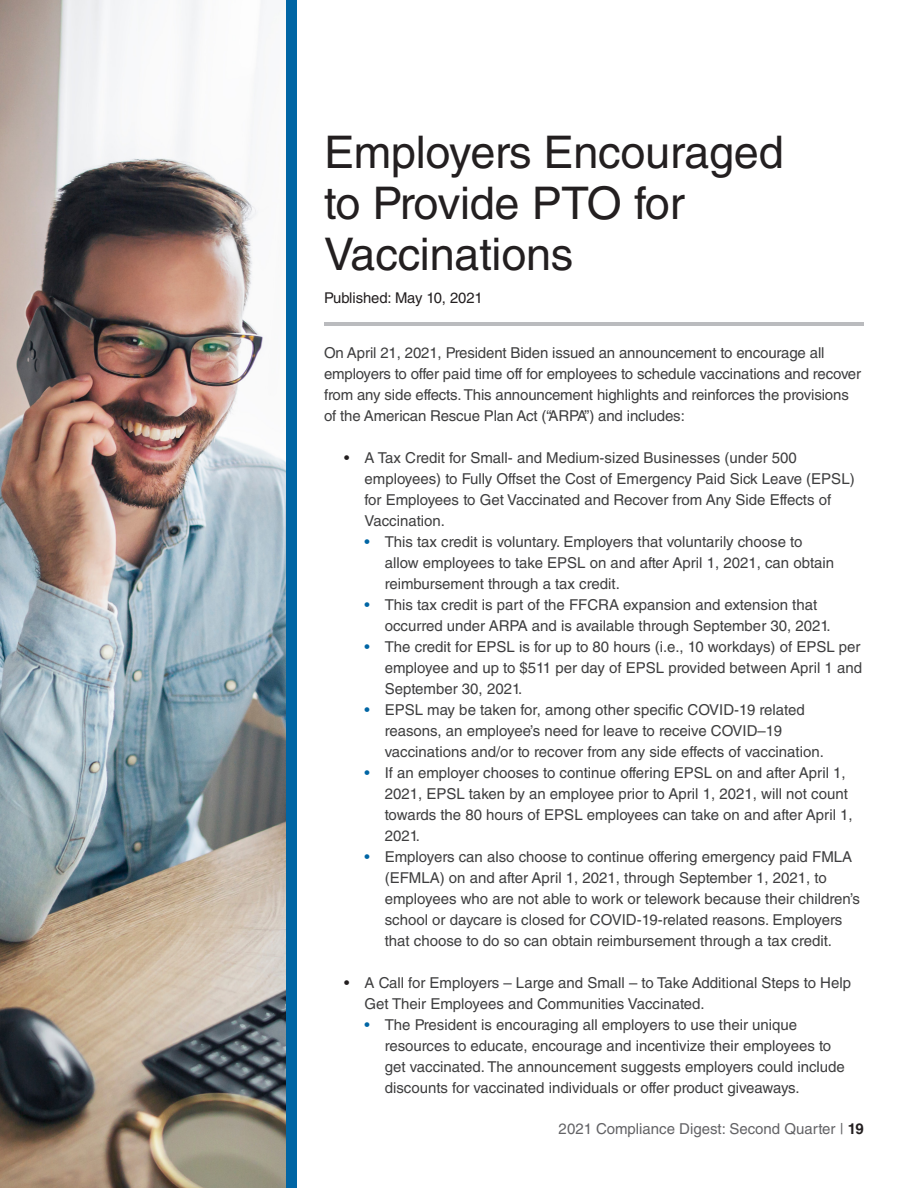
<style>
.page{position:relative;width:918px;height:1188px;background:#fff}
.page>*{position:absolute;margin:0;border:0;box-sizing:border-box;transform-origin:0 0}
.t1{font:45px/51px "Helvetica LT Std";letter-spacing:-.005em;color:#231f20}
.t2{font:15px/21px "Helvetica LT Std";color:#3e3e3f}
.t3{font:15px "Helvetica LT Std";color:#636366}
.t4{font:14.85px "Helvetica LT Std";letter-spacing:-.005em;color:#231f20}
.s1{color:#231f20}
.s2{color:#0065a4}
.s3{font-weight:700;color:#231f20}
</style>
<div class="page">
<img style="left:0;top:0;width:286px;height:1188px">
<hr style="left:324px;top:323px;width:540px;height:3px;background:#babbbe">
<div style="left:286px;top:0;width:11px;height:1188px;background:#0065a4"></div>
<p class="t1" style="left:324px;top:127px;width:461px">Employers Encouraged to Provide PTO for<br>Vaccinations</p>
<p class="t4" style="left:324px;top:289px;width:160px">Published: May 10, 2021</p>
<p class="t2" style="left:324px;top:342px;width:539px">On April 21, 2021, President Biden issued an announcement to encourage all employers to offer paid time off for employees to schedule vaccinations and recover from any side effects. This announcement highlights and reinforces the provisions of the American Rescue Plan Act (“ARPA”) and includes:</p>
<p class="t2" style="left:364px;top:447px;width:492px;text-indent:-20px"><span class="s1">•</span> A Tax Credit for Small- and Medium-sized Businesses (under 500 employees) to Fully Offset the Cost of Emergency Paid Sick Leave (EPSL) for Employees to Get Vaccinated and Recover from Any Side Effects of Vaccination.</p>
<p class="t2" style="left:385px;top:531px;width:451px;text-indent:-20px"><span class="s2">•</span> This tax credit is voluntary. Employers that voluntarily choose to allow employees to take EPSL on and after April 1, 2021, can obtain reimbursement through a tax credit.</p>
<p class="t2" style="left:385px;top:594px;width:448px;text-indent:-20px"><span class="s2">•</span> This tax credit is part of the FFCRA expansion and extension that occurred under ARPA and is available through September 30, 2021.</p>
<p class="t2" style="left:385px;top:636px;width:479px;text-align:justify;text-indent:-20px"><span class="s2">•</span> The credit for EPSL is for up to 80 hours (i.e., 10 workdays) of EPSL per employee and up to $511 per day of EPSL provided between April 1 and September 30, 2021.</p>
<p class="t2" style="left:385px;top:699px;width:441px;text-indent:-20px"><span class="s2">•</span> EPSL may be taken for, among other specific COVID-19 related reasons, an employee’s need for leave to receive COVID–19 vaccinations and/or to recover from any side effects of vaccination.</p>
<p class="t2" style="left:385px;top:762px;width:469px;text-indent:-20px"><span class="s2">•</span> If an employer chooses to continue offering EPSL on and after April 1, 2021, EPSL taken by an employee prior to April 1, 2021, will not count towards the 80 hours of EPSL employees can take on and after April 1, 2021.</p>
<p class="t2" style="left:385px;top:846px;width:477px;text-indent:-20px"><span class="s2">•</span> Employers can also choose to continue offering emergency paid FMLA (EFMLA) on and after April 1, 2021, through September 1, 2021, to employees who are not able to work or telework because their children’s school or daycare is closed for COVID-19-related reasons. Employers that choose to do so can obtain reimbursement through a tax credit.</p>
<p class="t2" style="left:364px;top:972px;width:488px;text-indent:-20px"><span class="s1">•</span> A Call for Employers – Large and Small – to Take Additional Steps to Help<br>Get Their Employees and Communities Vaccinated.</p>
<p class="t2" style="left:385px;top:1014px;width:462px;text-indent:-20px"><span class="s2">•</span> The President is encouraging all employers to use their unique resources to educate, encourage and incentivize their employees to get vaccinated. The announcement suggests employers could include discounts for vaccinated individuals or offer product giveaways.</p>
<p class="t3" style="left:559px;top:1120px;width:307px">2021 Compliance Digest: Second Quarter | <span class="s3">19</span></p>
</div>
